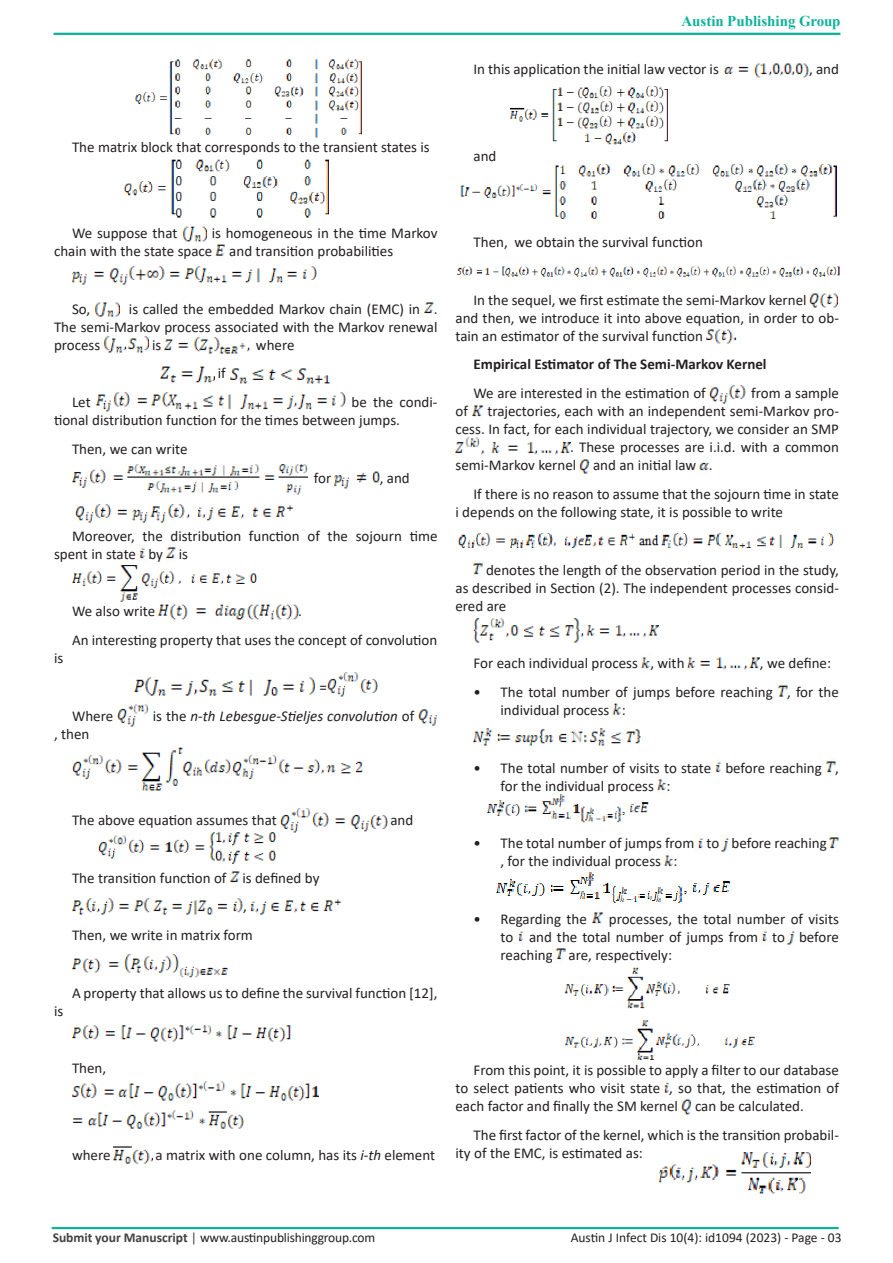
<style>
.page{position:relative;width:893px;height:1263px;background:#fff}
.page>*{position:absolute;margin:0;border:0;box-sizing:border-box;transform-origin:0 0}
.t1{font:15px/18px "Calibri";color:#231f20}
.t2{font:700 15px "Calibri";color:#231f20}
.t3{font:italic 15px "Calibri";color:#231f20}
.t4{font:700 15px "Times New Roman";color:#0eb29a}
.t5{font:13.5px "Calibri";letter-spacing:-.01em;color:#231f20}
.s1{color:#0eb39b}
.s2{font-style:normal}
.s3{font-style:italic}
.s4{font-weight:700;color:#414042}
.s5{color:#414042}
</style>
<div class="page">
<div style="left:53px;top:33px;width:787px;height:2px;border:2px solid #0eb39b"></div>
<div style="left:52px;top:1227px;width:787px;height:2px;border:2px solid #0eb39b"></div>
<img style="left:182px;top:226px;width:25px;height:16px">
<img style="left:216px;top:244px;width:10px;height:14px">
<img style="left:72px;top:266px;width:244px;height:19px">
<img style="left:95px;top:302px;width:25px;height:15px">
<img style="left:425px;top:299px;width:9px;height:15px">
<img style="left:104px;top:336px;width:45px;height:17px">
<img style="left:165px;top:337px;width:86px;height:17px">
<img style="left:97px;top:392px;width:248px;height:20px">
<img style="left:72px;top:464px;width:235px;height:31px">
<img style="left:335px;top:471px;width:45px;height:18px">
<img style="left:75px;top:504px;width:219px;height:19px">
<img style="left:139px;top:544px;width:6px;height:15px">
<img style="left:166px;top:544px;width:9px;height:15px">
<img style="left:72px;top:565px;width:184px;height:37px">
<img style="left:159px;top:604px;width:139px;height:16px">
<img style="left:327px;top:672px;width:51px;height:25px">
<img style="left:117px;top:704px;width:32px;height:23px">
<img style="left:418px;top:709px;width:19px;height:17px">
<img style="left:72px;top:747px;width:291px;height:44px">
<img style="left:280px;top:808px;width:107px;height:25px">
<img style="left:230px;top:868px;width:9px;height:15px">
<img style="left:72px;top:898px;width:171px;height:17px">
<img style="left:250px;top:899px;width:92px;height:16px">
<img style="left:72px;top:954px;width:156px;height:24px">
<img style="left:72px;top:1025px;width:218px;height:17px">
<img style="left:72px;top:1081px;width:246px;height:20px">
<img style="left:72px;top:1110px;width:172px;height:19px">
<img style="left:114px;top:1146px;width:38px;height:18px">
<img style="left:725px;top:63px;width:84px;height:15px">
<img style="left:810px;top:293px;width:28px;height:15px">
<img style="left:706px;top:329px;width:31px;height:15px">
<img style="left:709px;top:385px;width:37px;height:19px">
<img style="left:472px;top:402px;width:11px;height:15px">
<img style="left:455px;top:437px;width:115px;height:18px">
<img style="left:580px;top:459px;width:10px;height:15px">
<img style="left:700px;top:462px;width:9px;height:12px">
<img style="left:473px;top:561px;width:9px;height:17px">
<img style="left:473px;top:618px;width:185px;height:25px">
<img style="left:641px;top:654px;width:9px;height:15px">
<img style="left:688px;top:657px;width:72px;height:13px">
<img style="left:778px;top:685px;width:9px;height:16px">
<img style="left:609px;top:703px;width:13px;height:16px">
<img style="left:473px;top:728px;width:167px;height:18px">
<img style="left:715px;top:758px;width:6px;height:15px">
<img style="left:826px;top:759px;width:9px;height:17px">
<img style="left:657px;top:776px;width:9px;height:15px">
<img style="left:694px;top:838px;width:9px;height:12px">
<img style="left:719px;top:834px;width:9px;height:18px">
<img style="left:830px;top:835px;width:9px;height:17px">
<img style="left:664px;top:852px;width:9px;height:15px">
<img style="left:592px;top:912px;width:11px;height:12px">
<img style="left:518px;top:929px;width:6px;height:13px">
<img style="left:758px;top:931px;width:9px;height:12px">
<img style="left:785px;top:928px;width:9px;height:17px">
<img style="left:555px;top:948px;width:10px;height:12px">
<img style="left:663px;top:1081px;width:6px;height:14px">
<img style="left:681px;top:1097px;width:11px;height:18px">
<img style="left:136px;top:59px;width:226px;height:79px">
<img style="left:124px;top:159px;width:204px;height:59px">
<img style="left:99px;top:832px;width:176px;height:32px">
<img style="left:510px;top:86px;width:157px;height:59px">
<img style="left:461px;top:164px;width:375px;height:55px">
<img style="left:457px;top:266px;width:382px;height:11px">
<img style="left:458px;top:533px;width:376px;height:15px">
<img style="left:488px;top:794px;width:161px;height:29px">
<img style="left:496px;top:872px;width:235px;height:31px">
<img style="left:565px;top:968px;width:191px;height:92px">
<img style="left:659px;top:1152px;width:151px;height:42px">
<img style="left:160px;top:366px;width:54px;height:17px">
<img style="left:230px;top:368px;width:99px;height:16px">
<img style="left:135px;top:677px;width:181px;height:19px">
<p class="t4" style="left:681px;top:10px;width:161px"><span class="s1">A</span>ustin Publishing Group</p>
<p class="t1" style="left:72px;top:137px;width:359px">The matrix block that corresponds to the transient states is</p>
<p class="t1" style="left:473px;top:60px;width:247px">In this application the initial law vector is</p>
<p class="t1" style="left:809px;top:60px;width:31px">, and</p>
<p class="t1" style="left:473px;top:146px;width:24px">and</p>
<p class="t1" style="left:54px;top:224px;width:385px;text-indent:158px">is homogeneous in the time Markov chain with the state space and transition probabilities</p>
<p class="t1" style="left:72px;top:224px;width:107px">We suppose that</p>
<p class="t1" style="left:54px;top:299px;width:385px;text-align:justify;text-indent:75px">is called the embedded Markov chain (EMC) in .<br>The semi-Markov process associated with the Markov renewal process</p>
<p class="t1" style="left:72px;top:299px;width:20px">So,</p>
<p class="t1" style="left:152px;top:335px;width:11px">is</p>
<p class="t1" style="left:256px;top:335px;width:40px">where</p>
<p class="t1" style="left:218px;top:364px;width:10px">if</p>
<p class="t1" style="left:54px;top:393px;width:385px;text-indent:298px">be the condi&shy;tional distribution function for the times between jumps.</p>
<p class="t1" style="left:72px;top:440px;width:117px">Then, we can write</p>
<p class="t1" style="left:314px;top:468px;width:19px">for</p>
<p class="t1" style="left:380px;top:468px;width:32px">, and</p>
<p class="t1" style="left:72px;top:393px;width:20px">Let</p>
<p class="t1" style="left:54px;top:526px;width:385px;text-indent:18px">Moreover, the distribution function of the sojourn time spent in state by is</p>
<p class="t1" style="left:54px;top:648px;width:11px">is</p>
<p class="t1" style="left:72px;top:602px;width:85px">We also write</p>
<p class="t1" style="left:298px;top:602px;width:5px">.</p>
<p class="t1" style="left:72px;top:630px;width:367px">An interesting property that uses the concept of convolution</p>
<p class="t1" style="left:320px;top:677px;width:9px">=</p>
<p class="t1" style="left:72px;top:706px;width:43px">Where</p>
<p class="t3" style="left:153px;top:705px;width:263px"><span class="s2">is the</span> n-th Lebesgue-Stieljes convolution <span class="s2">of</span></p>
<p class="t1" style="left:54px;top:724px;width:37px">, then</p>
<p class="t1" style="left:72px;top:810px;width:206px">The above equation assumes that</p>
<p class="t1" style="left:390px;top:810px;width:24px">and</p>
<p class="t1" style="left:72px;top:868px;width:249px">The transition function of is defined by</p>
<p class="t1" style="left:243px;top:897px;width:5px">,</p>
<p class="t1" style="left:72px;top:926px;width:182px">Then, we write in matrix form</p>
<p class="t1" style="left:54px;top:1001px;width:11px">is</p>
<p class="t1" style="left:72px;top:983px;width:367px">A property that allows us to define the survival function [12],</p>
<p class="t1" style="left:473px;top:233px;width:231px">Then, we obtain the survival function</p>
<p class="t1" style="left:455px;top:290px;width:385px;text-indent:18px">In the sequel, we first estimate the semi-Markov kernel<br>and then, we introduce it into above equation, in order to ob&shy;tain an estimator of the survival function</p>
<p class="t2" style="left:473px;top:354px;width:295px">Empirical Estimator of The Semi-Markov Kernel</p>
<p class="t1" style="left:473px;top:384px;width:234px">We are interested in the estimation of</p>
<p class="t1" style="left:751px;top:384px;width:89px">from a sample</p>
<p class="t1" style="left:455px;top:402px;width:14px">of</p>
<p class="t1" style="left:487px;top:402px;width:353px">trajectories, each with an independent semi-Markov pro-</p>
<p class="t1" style="left:455px;top:420px;width:385px">cess. In fact, for each individual trajectory, we consider an SMP</p>
<p class="t1" style="left:570px;top:438px;width:270px">. These processes are i.i.d. with a common</p>
<p class="t1" style="left:455px;top:456px;width:258px">semi-Markov kernel and an initial law .</p>
<p class="t1" style="left:455px;top:485px;width:385px;text-indent:18px">If there is no reason to assume that the sojourn time in state i depends on the following state, it is possible to write</p>
<p class="t1" style="left:455px;top:560px;width:385px;text-align:justify;text-indent:31px">denotes the length of the observation period in the study, as described in Section (2). The independent processes consid&shy;ered are</p>
<p class="t1" style="left:473px;top:654px;width:213px">For each individual process , with</p>
<p class="t1" style="left:760px;top:654px;width:73px">, we define:</p>
<p class="t1" style="left:500px;top:683px;width:340px;text-indent:-27px">• The total number of jumps before reaching , for the individual process :</p>
<p class="t1" style="left:500px;top:758px;width:340px;text-indent:-27px">• The total number of visits to state before reaching , for the individual process :</p>
<p class="t1" style="left:500px;top:834px;width:328px;text-indent:-27px">• The total number of jumps from to before reaching , for the individual process :</p>
<p class="t1" style="left:500px;top:909px;width:340px;text-align:justify;text-indent:108px">processes, the total number of visits to and the total number of jumps from to before reaching are, respectively:</p>
<p class="t1" style="left:473px;top:909px;width:115px">• Regarding the</p>
<p class="t1" style="left:72px;top:1059px;width:36px">Then,</p>
<p class="t1" style="left:72px;top:1145px;width:40px">where</p>
<p class="t1" style="left:156px;top:1145px;width:281px">a matrix with one column, has its <span class="s3">i-th</span> element</p>
<p class="t1" style="left:455px;top:1061px;width:385px;text-align:justify;text-indent:18px">From this point, it is possible to apply a filter to our database to select patients who visit state , so that, the estimation of each factor and finally the SM kernel can be calculated.</p>
<p class="t1" style="left:455px;top:1125px;width:385px;text-indent:18px">The first factor of the kernel, which is the transition probabil&shy;ity of the EMC, is estimated as:</p>
<p class="t5" style="left:53px;top:1228px;width:324px"><span class="s4">Submit your Manuscript</span> <span class="s5">|</span> www.austinpublishinggroup.com</p>
<p class="t5" style="left:571px;top:1228px;width:272px">Austin J Infect Dis 10(4): id1094 (2023) - Page - 03</p>
</div>
